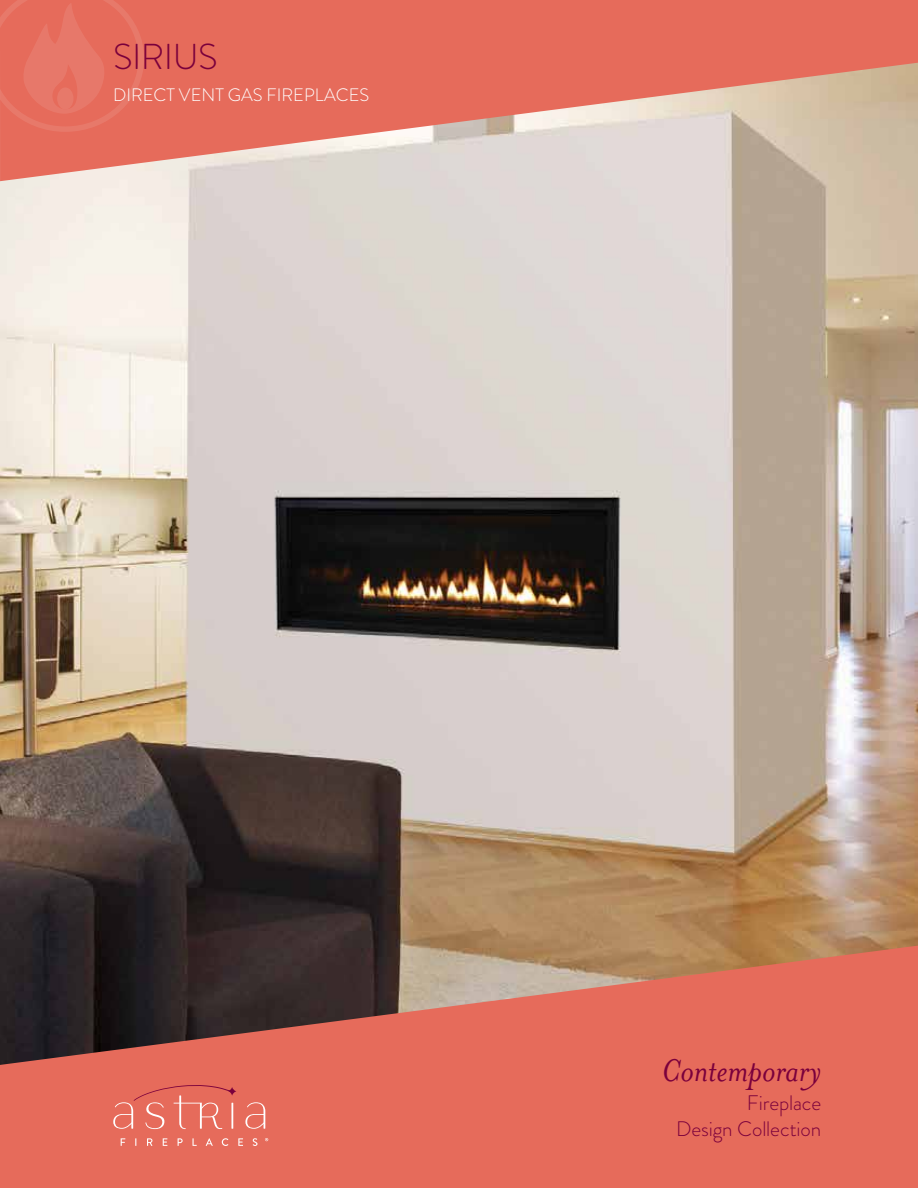
<style>
.page{position:relative;width:918px;height:1188px;background:#fff}
.page>*{position:absolute;margin:0;border:0;box-sizing:border-box;transform-origin:0 0}
.t1{font:italic 36px "Mrs Eaves OT";letter-spacing:-.005em;color:#7a003c}
.t2{font:300 36px "Brandon Grotesque";letter-spacing:-.015em;color:#7a003c}
.t3{font:300 21px/25.2px "Brandon Grotesque";letter-spacing:-.005em;color:#7a003c;text-align:right}
.t4{font:300 18px "Brandon Grotesque";color:#fff}
</style>
<div class="page">
<img style="left:0;top:181px;width:918px;height:765px">
<svg style="left:0;top:946px;width:918px;height:242px;background:#c26254"></svg>
<svg style="left:0;top:0;width:918px;height:181px;background:#e28f80"></svg>
<svg style="left:121px;top:1138px;width:4px;height:8px"></svg>
<svg style="left:147px;top:1138px;width:5px;height:8px"></svg>
<svg style="left:163px;top:1138px;width:4px;height:8px"></svg>
<svg style="left:178px;top:1138px;width:5px;height:8px"></svg>
<svg style="left:193px;top:1138px;width:4px;height:8px"></svg>
<svg style="left:206px;top:1138px;width:7px;height:8px"></svg>
<svg style="left:222px;top:1138px;width:6px;height:8px"></svg>
<svg style="left:238px;top:1138px;width:5px;height:8px"></svg>
<svg style="left:253px;top:1138px;width:5px;height:8px"></svg>
<svg style="left:245px;top:1102px;width:20px;height:27px"></svg>
<svg style="left:113px;top:1085px;width:123px;height:44px;background:#e57568"></svg>
<svg style="left:0;top:0;width:144px;height:132px;background:#e66f60"></svg>
<div style="left:57px;top:87px;width:17px;height:23px;background:#e7796a;border-radius:50%"></div>
<h1 class="t2" style="left:113px;top:32px;width:106px">SIRIUS</h1>
<p class="t4" style="left:113px;top:83px;width:257px">DIRECT VENT GAS FIREPLACES</p>
<h1 class="t1" style="left:661px;top:1050px;width:161px">Contemporary</h1>
<p class="t3" style="left:676px;top:1091px;width:146px">Fireplace<br>Design Collection</p>
</div>
